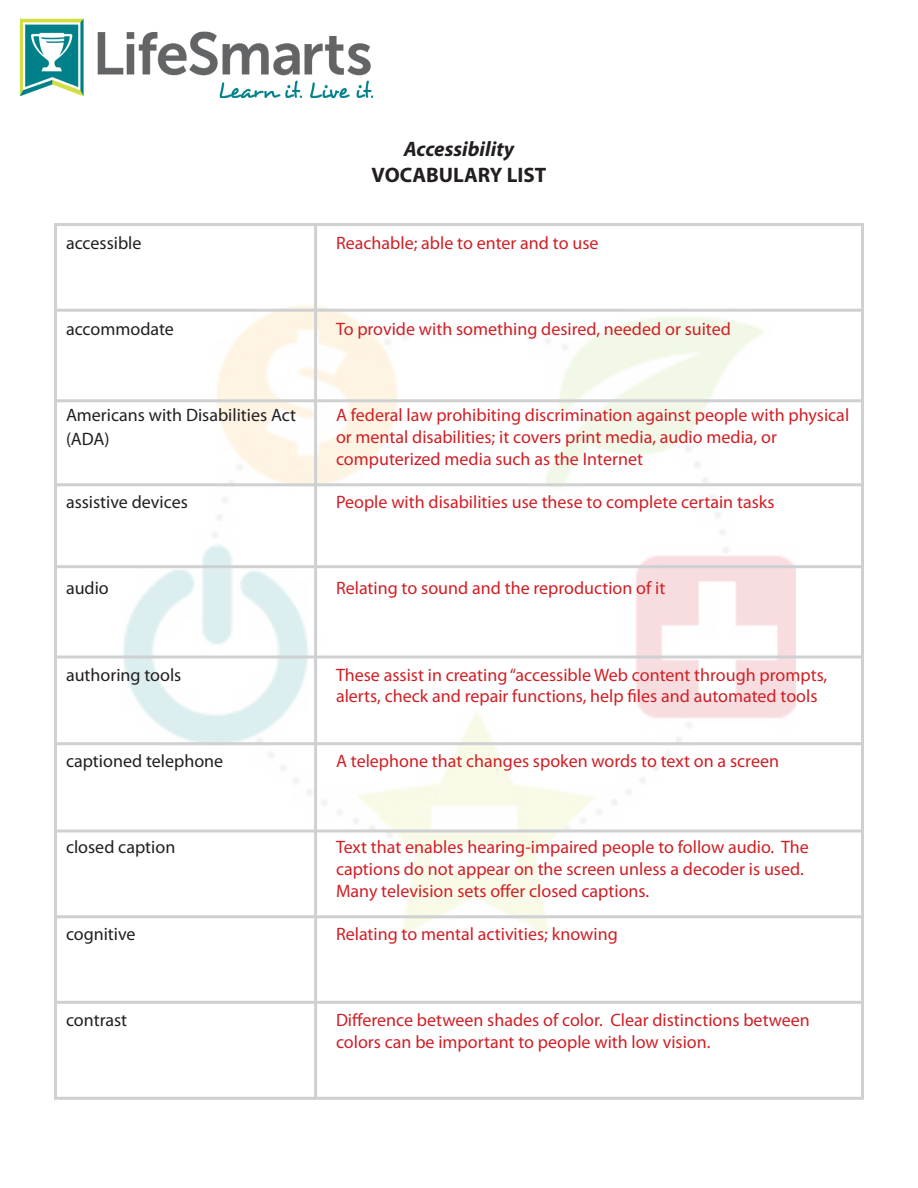
<style>
.page{position:relative;width:918px;height:1188px;background:#fff}
.page>*{position:absolute;margin:0;border:0;box-sizing:border-box;transform-origin:0 0}
.t1{font:700 21px/25.2px "Myriad Pro";color:#231f20;text-align:center}
.body_text{font:18px/21.6px "Myriad Pro";color:#cf2026}
.body_text-2{font:18px "Myriad Pro";color:#231f20}
.s1{font-style:italic}
</style>
<div class="page">
<img style="left:123px;top:306px;width:672px;height:627px">
<img style="left:19px;top:18px;width:355px;height:80px">
<hr style="left:54px;top:309px;width:810px;height:3px;background:#cfd0d2">
<hr style="left:314px;top:225px;width:3px;height:875px;background:#cfd0d2">
<hr style="left:54px;top:399px;width:810px;height:3px;background:#cfd0d2">
<hr style="left:54px;top:565px;width:810px;height:3px;background:#cfd0d2">
<hr style="left:54px;top:656px;width:810px;height:2px;background:#cfd0d2">
<hr style="left:54px;top:742px;width:810px;height:3px;background:#cfd0d2">
<hr style="left:54px;top:830px;width:810px;height:2px;background:#cfd0d2">
<hr style="left:54px;top:1001px;width:810px;height:3px;background:#cfd0d2">
<hr style="left:54px;top:483px;width:810px;height:3px;background:#cfd0d2">
<hr style="left:54px;top:915px;width:810px;height:3px;background:#cfd0d2">
<p class="t1" style="left:372px;top:136px;width:176px"><span class="s1">Accessibility<br></span>VOCABULARY LIST</p>
<p class="body_text-2" style="left:66px;top:231px;width:77px">accessible</p>
<p class="body_text" style="left:336px;top:231px;width:264px">Reachable; able to enter and to use</p>
<p class="body_text-2" style="left:66px;top:318px;width:109px">accommodate</p>
<p class="body_text" style="left:336px;top:318px;width:396px">To provide with something desired, needed or suited</p>
<p class="body_text-2" style="left:66px;top:404px;width:232px">Americans with Disabilities Act</p>
<p class="body_text" style="left:336px;top:404px;width:515px">A federal law prohibiting discrimination against people with physical or mental disabilities; it covers print media, audio media, or computerized media such as the Internet</p>
<p class="body_text-2" style="left:66px;top:491px;width:123px">assistive devices</p>
<p class="body_text" style="left:336px;top:491px;width:440px">People with disabilities use these to complete certain tasks</p>
<p class="body_text-2" style="left:66px;top:427px;width:45px">(ADA)</p>
<p class="body_text-2" style="left:66px;top:577px;width:44px">audio</p>
<p class="body_text" style="left:336px;top:577px;width:331px">Relating to sound and the reproduction of it</p>
<p class="body_text-2" style="left:66px;top:663px;width:117px">authoring tools</p>
<p class="body_text" style="left:336px;top:663px;width:493px">These assist in creating “accessible Web content through prompts, alerts, check and repair functions, help files and automated tools</p>
<p class="body_text-2" style="left:66px;top:750px;width:159px">captioned telephone</p>
<p class="body_text" style="left:336px;top:750px;width:445px">A telephone that changes spoken words to text on a screen</p>
<p class="body_text-2" style="left:66px;top:836px;width:111px">closed caption</p>
<p class="body_text" style="left:336px;top:836px;width:475px">Text that enables hearing-impaired people to follow audio. The captions do not appear on the screen unless a decoder is used.<br>Many television sets offer closed captions.</p>
<p class="body_text-2" style="left:66px;top:923px;width:71px">cognitive</p>
<p class="body_text" style="left:336px;top:923px;width:283px">Relating to mental activities; knowing</p>
<p class="body_text-2" style="left:66px;top:1009px;width:63px">contrast</p>
<p class="body_text" style="left:336px;top:1009px;width:475px">Difference between shades of color. Clear distinctions between colors can be important to people with low vision.</p>
</div>
